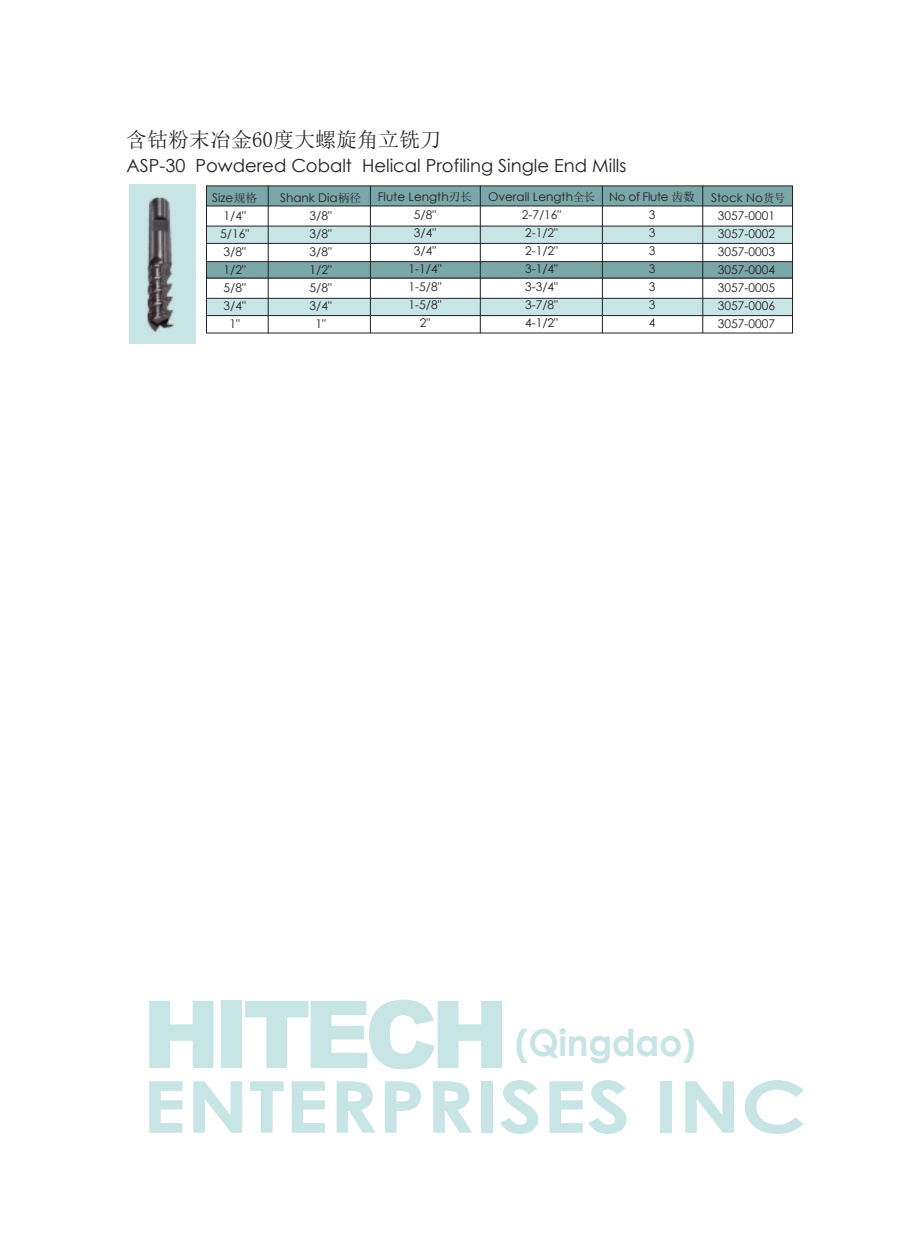
<style>
.page{position:relative;width:919px;height:1238px;background:#fff}
.page>*{position:absolute;margin:0;border:0;box-sizing:border-box;transform-origin:0 0}
.t1{font:900 93.9px "Arial";letter-spacing:-.075em;color:#c8e5e5}
.t2{font:700 71.4px "Century Gothic";color:#c8e5e5;scale:1.19 1}
.t3{font:700 37.05px "Century Gothic";letter-spacing:-.01em;color:#c8e5e5}
.t4{font:21px "CT Zhong Yuan SJ";color:#231f20}
.t5{font:18px "Century Gothic";color:#231f20}
.t6{font:12px/18px "Century Gothic";color:#231f20;text-align:center}
.t7{font:12px/18px "Century Gothic";letter-spacing:-.025em;color:#231f20;text-align:center}
.s1{font-family:"CT Zhong Yuan SJ";font-size:11.55px}
.s2{font-family:"CT Zhong Yuan SJ"}
</style>
<div class="page">
<div style="left:206px;top:226px;width:586px;height:17px;background:#c8e5e5"></div>
<div style="left:207px;top:186px;width:585px;height:20px;background:#7aa7a8"></div>
<div style="left:207px;top:262px;width:585px;height:16px;background:#7aa7a8"></div>
<hr style="left:206px;top:206px;width:586px;height:1px;background:#231f20">
<hr style="left:206px;top:226px;width:586px;height:1px;background:#231f20">
<hr style="left:206px;top:243px;width:586px;height:1px;background:#231f20">
<div style="left:206px;top:299px;width:586px;height:16px;background:#c8e5e5"></div>
<hr style="left:206px;top:298px;width:586px;height:1px;background:#231f20">
<hr style="left:206px;top:315px;width:586px;height:1px;background:#231f20">
<hr style="left:206px;top:261px;width:586px;height:1px;background:#231f20">
<hr style="left:206px;top:277px;width:586px;height:1px;background:#231f20">
<hr style="left:268px;top:186px;width:1px;height:147px;background:#231f20">
<hr style="left:370px;top:186px;width:1px;height:147px;background:#231f20">
<hr style="left:480px;top:186px;width:1px;height:147px;background:#231f20">
<hr style="left:602px;top:186px;width:1px;height:147px;background:#231f20">
<hr style="left:702px;top:186px;width:1px;height:147px;background:#231f20">
<div style="left:129px;top:184px;width:66px;height:159px;background:#c8e5e5"></div>
<img style="left:146px;top:197px;width:28px;height:136px">
<h3 class="t4" style="left:126px;top:129px;width:316px">含钴粉末冶金60度大螺旋角立铣刀</h3>
<h3 class="t5" style="left:126px;top:153px;width:501px">ASP-30 Powdered Cobalt Helical Profiling Single End Mills</h3>
<p class="t6" style="left:212px;top:188px;width:47px">Size<span class="s1">规格<br></span>1/4"<br>5/16"<br>3/8"<br>1/2"<br>5/8"<br>3/4"<br>1"</p>
<p class="t6" style="left:378px;top:187px;width:96px">Flute Length<span class="s1">刃长<br></span>5/8"<br>3/4"<br>3/4"<br>1-1/4"<br>1-5/8"<br>1-5/8"<br>2"</p>
<p class="t6" style="left:488px;top:187px;width:108px">Overall Length<span class="s1">全长<br></span>2-7/16"<br>2-1/2"<br>2-1/2"<br>3-1/4"<br>3-3/4"<br>3-7/8"<br>4-1/2"</p>
<p class="t7" style="left:609px;top:187px;width:87px">No of Flute <span class="s2">齿数<br></span>3<br>3<br>3<br>3<br>3<br>3<br>4</p>
<p class="t6" style="left:711px;top:188px;width:75px">Stock No<span class="s1">货号<br></span>3057-0001<br>3057-0002<br>3057-0003<br>3057-0004<br>3057-0005<br>3057-0006<br>3057-0007</p>
<p class="t6" style="left:280px;top:188px;width:83px">Shank Dia<span class="s1">柄径<br></span>3/8"<br>3/8"<br>3/8"<br>1/2"<br>5/8"<br>3/4"<br>1"</p>
<h1 class="t1" style="left:142px;top:966px;width:368px">HITECH</h1>
<h3 class="t3" style="left:515px;top:1014px;width:182px">(Qingdao)</h3>
<h2 class="t2" style="left:142px;top:1052px;width:560px">ENTERPRISES INC</h2>
</div>
